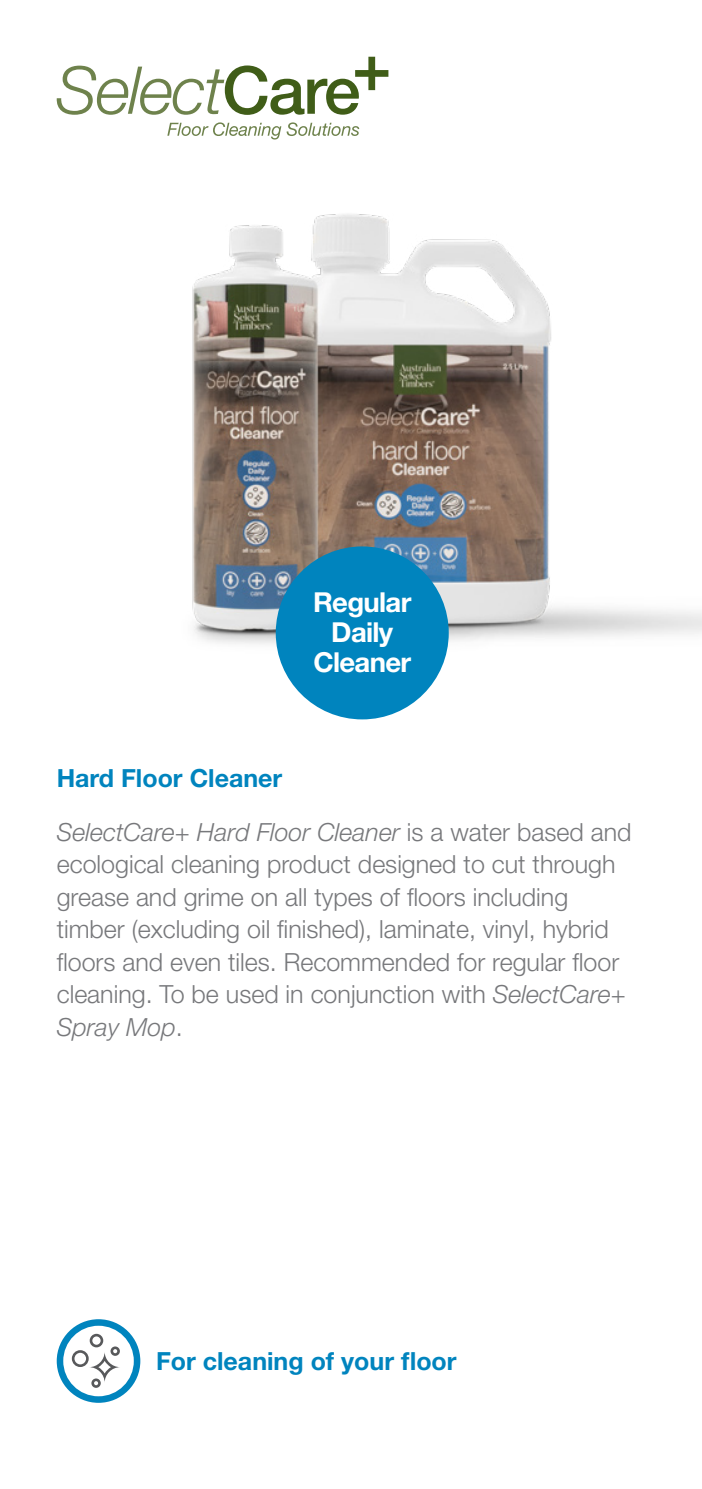
<style>
.page{position:relative;width:702px;height:1489px;background:#fff}
.page>*{position:absolute;margin:0;border:0;box-sizing:border-box;transform-origin:0 0}
.t1{font:700 27.5px/30px "Helvetica Neue LT Std";letter-spacing:-.025em;color:#fff;text-align:center}
.t2{font:300 25px/32.5px "Helvetica Neue LT Std";color:#77787b}
.t3{font:italic 300 25px/53.8px "Helvetica Neue LT Std";color:#77787b}
.t4{font:700 25px "Helvetica Neue LT Std";color:#0084be}
.s1{font-weight:700;font-style:normal;color:#0084be}
.s2{font-style:normal}
.s3{font-style:italic}
</style>
<div class="page">
<img style="left:192px;top:214px;width:510px;height:506px">
<div style="left:276px;top:546px;width:172px;height:173px;background:#0084be;border-radius:50%"></div>
<svg style="left:167px;top:122px;width:192px;height:17px"></svg>
<svg style="left:57px;top:57px;width:331px;height:58px"></svg>
<svg style="left:57px;top:1319px;width:83px;height:83px"></svg>
<p class="t1" style="left:313px;top:586px;width:100px">Regular<br>Daily<br>Cleaner</p>
<p class="t3" style="left:57px;top:750px;width:576px"><span class="s1">Hard Floor Cleaner<br></span>SelectCare+ Hard Floor Cleaner <span class="s2">is a water based and</span></p>
<p class="t2" style="left:57px;top:847px;width:570px">ecological cleaning product designed to cut through grease and grime on all types of floors including timber (excluding oil finished), laminate, vinyl, hybrid floors and even tiles. Recommended for regular floor cleaning. To be used in conjunction with <span class="s3">SelectCare+ Spray Mop</span>.</p>
<p class="t4" style="left:156px;top:1345px;width:302px">For cleaning of your floor</p>
</div>
